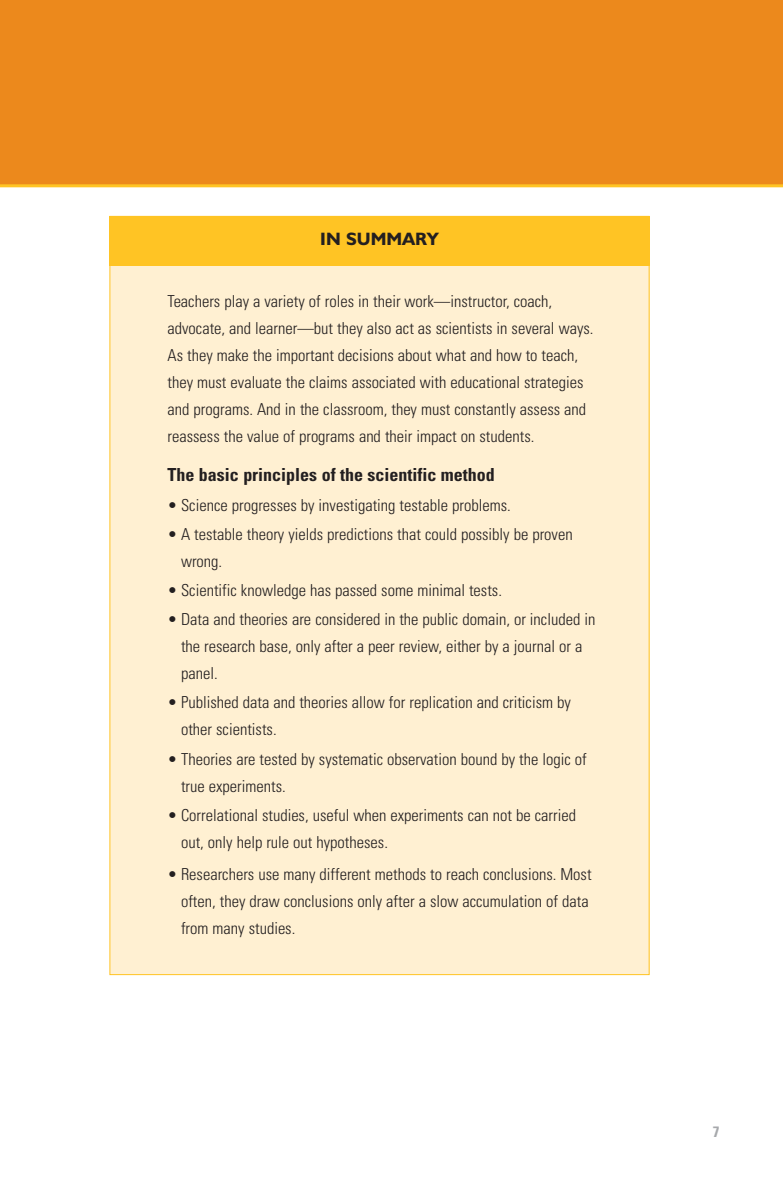
<style>
.page{position:relative;width:783px;height:1188px;background:#fff}
.page>*{position:absolute;margin:0;border:0;box-sizing:border-box;transform-origin:0 0}
.t1{font:700 condensed 18px "Univers";color:#231f20}
.t2{font:700 18px "Humanist 521 BT";color:#231f20}
.t3{font:300 condensed 16.5px/27px "Univers";color:#231f20}
.t4{font:700 condensed 15px "Univers";color:#a7a9ac}
</style>
<div class="page">
<div style="left:110px;top:216px;width:539px;height:759px;background:#fff0d2"></div>
<div style="left:110px;top:216px;width:540px;height:49px;background:#ffc424"></div>
<div style="left:0;top:0;width:783px;height:185px;background:#ec891c"></div>
<hr style="left:0;top:184px;width:783px;height:3px;background:#ffc424">
<p class="t2" style="left:320px;top:232px;width:120px">IN SUMMARY</p>
<p class="t3" style="left:168px;top:289px;width:427px">Teachers play a variety of roles in their work—instructor, coach, advocate, and learner—but they also act as scientists in several ways.<br>As they make the important decisions about what and how to teach, they must evaluate the claims associated with educational strategies and programs. And in the classroom, they must constantly assess and reassess the value of programs and their impact on students.</p>
<p class="t1" style="left:168px;top:468px;width:329px">The basic principles of the scientific method</p>
<p class="t3" style="left:168px;top:493px;width:345px">• Science progresses by investigating testable problems.</p>
<p class="t3" style="left:181px;top:522px;width:393px;text-indent:-14px">• A testable theory yields predictions that could possibly be proven wrong.</p>
<p class="t3" style="left:168px;top:578px;width:336px">• Scientific knowledge has passed some minimal tests.</p>
<p class="t3" style="left:181px;top:608px;width:416px;text-indent:-14px">• Data and theories are considered in the public domain, or included in the research base, only after a peer review, either by a journal or a panel.</p>
<p class="t3" style="left:181px;top:691px;width:391px;text-indent:-14px">• Published data and theories allow for replication and criticism by other scientists.</p>
<p class="t3" style="left:181px;top:747px;width:407px;text-indent:-14px">• Theories are tested by systematic observation bound by the logic of true experiments.</p>
<p class="t3" style="left:181px;top:803px;width:396px;text-indent:-14px">• Correlational studies, useful when experiments can not be carried out, only help rule out hypotheses.</p>
<p class="t3" style="left:181px;top:863px;width:412px;text-indent:-14px">• Researchers use many different methods to reach conclusions. Most often, they draw conclusions only after a slow accumulation of data from many studies.</p>
<p class="t4" style="left:713px;top:1126px;width:8px">7</p>
</div>
